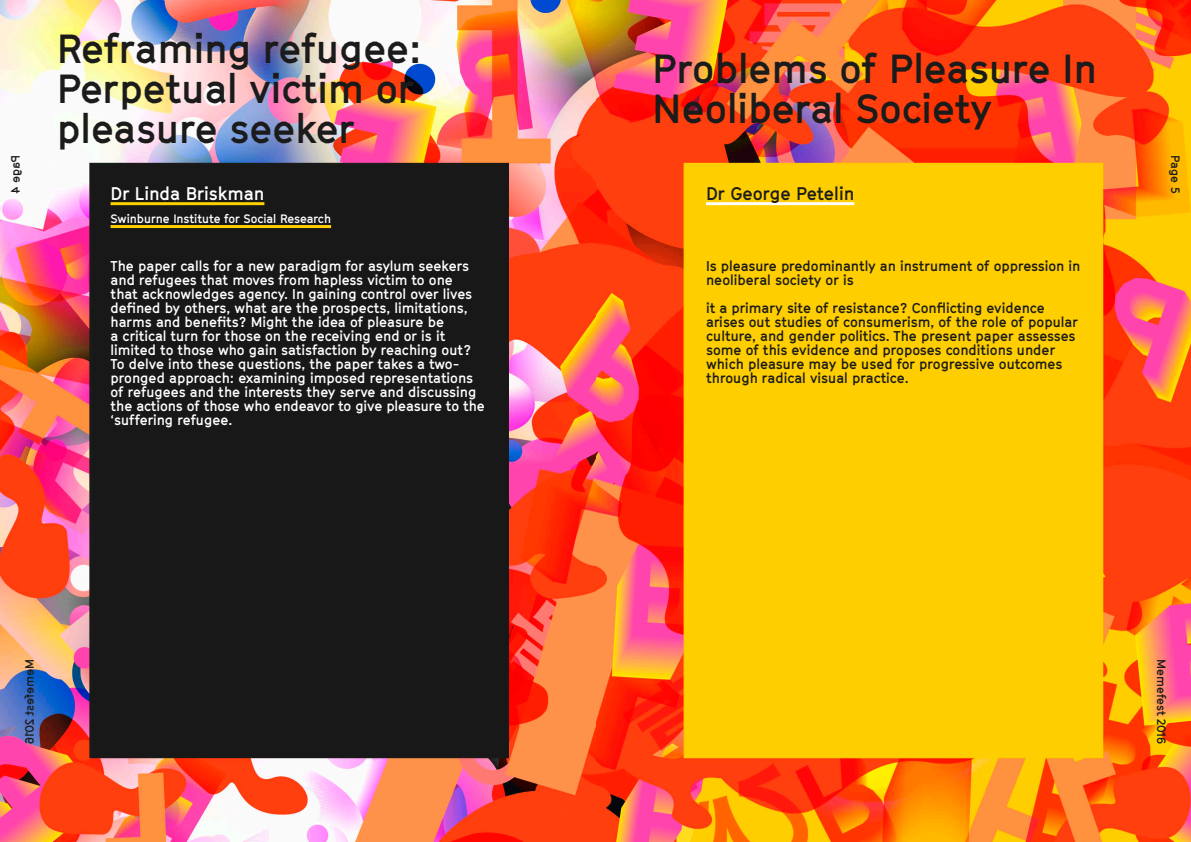
<style>
.page{position:relative;width:1191px;height:842px;background:#fff}
.page>*{position:absolute;margin:0;border:0;box-sizing:border-box;transform-origin:0 0}
.t1{font:700 40px/40px "GT Cinetype";color:#1b1b1b}
.t2{font:700 18px "GT Cinetype";color:#fff}
.t3{font:700 18px "GT Cinetype";color:#1c1c1a}
.t4{font:700 14px/14px "GT Cinetype";color:#fff}
.t5{font:700 14px/14px "GT Cinetype";color:#1c1c1a}
.t6{font:700 12px "GT Cinetype";color:#fff}
.t7{font:700 12px "GT Cinetype";color:#1c1c1a}
</style>
<div class="page">
<img style="left:0;top:0;width:1190px;height:842px">
<hr style="left:111px;top:202px;width:153px;height:3px;background:#ffcf00">
<hr style="left:111px;top:225px;width:220px;height:3px;background:#ffcf00">
<hr style="left:706px;top:202px;width:148px;height:3px;background:#fff">
<svg style="left:25px;top:660px;width:9px;height:84px"></svg>
<svg style="left:11px;top:156px;width:11px;height:37px"></svg>
<h1 class="t1" style="left:57px;top:28px;width:366px">Reframing refugee:<br>Perpetual victim or pleasure seeker</h1>
<p class="t2" style="left:111px;top:182px;width:155px">Dr Linda Briskman</p>
<p class="t6" style="left:111px;top:211px;width:222px">Swinburne Institute for Social Research</p>
<h1 class="t1" style="left:652px;top:48px;width:446px">Problems of Pleasure In<br>Neoliberal Society</h1>
<p class="t3" style="left:706px;top:182px;width:150px">Dr George Petelin</p>
<p class="t4" style="left:111px;top:259px;width:376px">The paper calls for a new paradigm for asylum seekers and refugees that moves from hapless victim to one<br>that acknowledges agency. In gaining control over lives defined by others, what are the prospects, limitations, harms and benefits? Might the idea of pleasure be<br>a critical turn for those on the receiving end or is it limited to those who gain satisfaction by reaching out?<br>To delve into these questions, the paper takes a two&shy;pronged approach: examining imposed representations of refugees and the interests they serve and discussing the actions of those who endeavor to give pleasure to the ‘suffering refugee.</p>
<p class="t5" style="left:706px;top:259px;width:376px">Is pleasure predominantly an instrument of oppression in neoliberal society or is</p>
<p class="t5" style="left:706px;top:301px;width:373px">it a primary site of resistance? Confl icting evidence arises out studies of consumerism, of the role of popular culture, and gender politics. The present paper assesses some of this evidence and proposes conditions under which pleasure may be used for progressive outcomes through radical visual practice.</p>
<p class="t7" style="left:1182px;top:155px;width:40px;rotate:90deg">Page 5</p>
<p class="t7" style="left:1168px;top:659px;width:86px;rotate:90deg">Memefest 2016</p>
</div>
